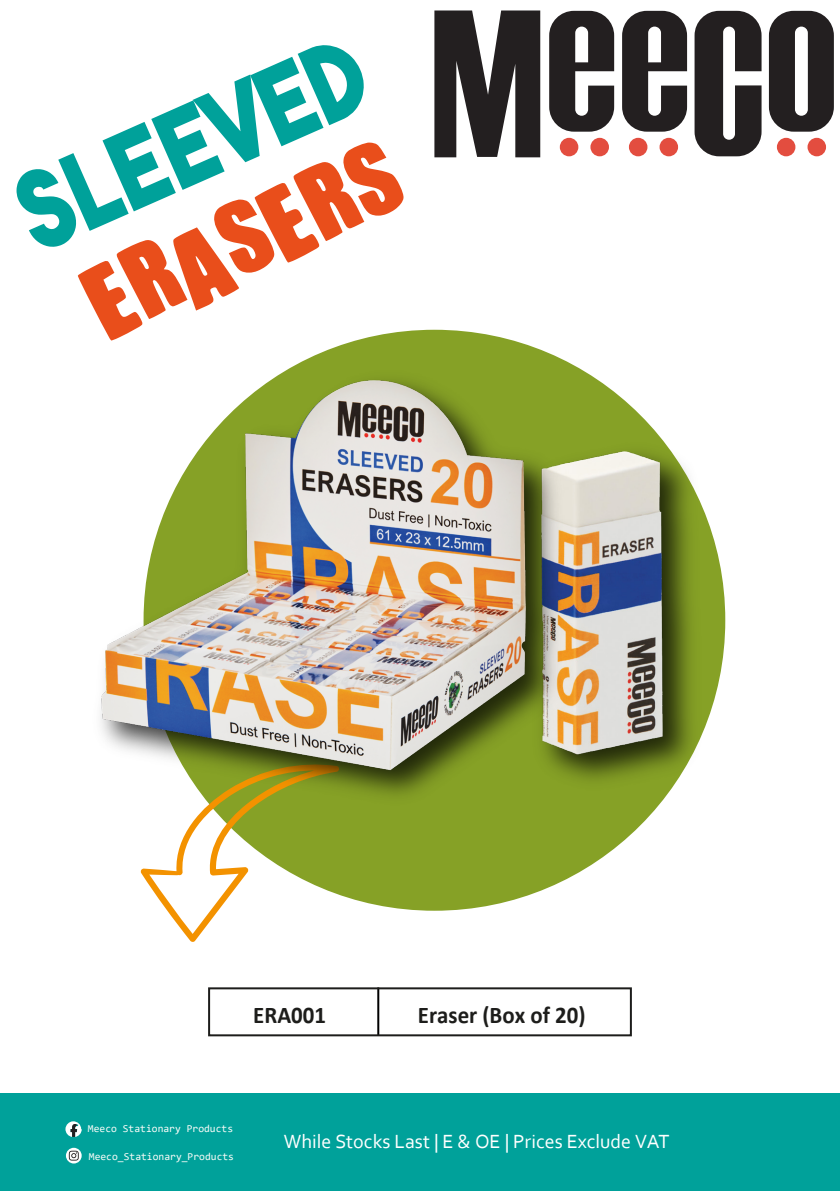
<style>
.page{position:relative;width:840px;height:1191px;background:#fff}
.page>*{position:absolute;margin:0;border:0;box-sizing:border-box;transform-origin:0 0}
.t1{font:120.2px "IMPACTED";color:#e94e1b}
.t2{font:105.8px "The Bold Font";color:#00a19a;scale:.92 1}
.t3{font:700 24px "Calibri";color:#1d1d1b;scale:.95 1}
.t4{font:20px "Corbel";color:#fff}
.t5{font:10.6px "Consolas";color:#f9fcf8}
</style>
<div class="page">
<div style="left:559px;top:138px;width:19px;height:18px;background:#e34d3f;border-radius:50%"></div>
<div style="left:590px;top:138px;width:18px;height:18px;background:#e34d3f;border-radius:50%"></div>
<div style="left:628px;top:138px;width:19px;height:18px;background:#e34d3f;border-radius:50%"></div>
<div style="left:659px;top:138px;width:18px;height:18px;background:#e34d3f;border-radius:50%"></div>
<div style="left:776px;top:138px;width:19px;height:18px;background:#e34d3f;border-radius:50%"></div>
<div style="left:807px;top:138px;width:18px;height:18px;background:#e34d3f;border-radius:50%"></div>
<svg style="left:434px;top:10px;width:106px;height:147px"></svg>
<svg style="left:768px;top:11px;width:65px;height:121px"></svg>
<svg style="left:549px;top:11px;width:64px;height:121px"></svg>
<svg style="left:622px;top:11px;width:64px;height:121px"></svg>
<svg style="left:694px;top:11px;width:67px;height:145px"></svg>
<div style="left:0;top:1093px;width:839px;height:98px;background:#00a19a"></div>
<svg style="left:65px;top:1121px;width:17px;height:16px"></svg>
<svg style="left:66px;top:1147px;width:16px;height:16px"></svg>
<svg style="left:69px;top:1150px;width:10px;height:10px"></svg>
<hr style="left:377px;top:987px;width:2px;height:48px;background:#000">
<div style="left:208px;top:987px;width:423px;height:49px;border:2px solid #1d1d1b"></div>
<img style="left:100px;top:329px;width:626px;height:613px">
<h2 class="t2" style="left:-5px;top:158px;width:402px;rotate:-24deg">sleeved</h2>
<h1 class="t1" style="left:68px;top:260px;width:336px;rotate:-24deg">ERASERS</h1>
<h3 class="t3" style="left:253px;top:998px;width:78px">ERA001</h3>
<h3 class="t3" style="left:417px;top:998px;width:178px">Eraser (Box of 20)</h3>
<p class="t5" style="left:88px;top:1121px;width:147px">Meeco Stationary Products</p>
<p class="t5" style="left:89px;top:1149px;width:147px">Meeco_Stationary_Products</p>
<h3 class="t4" style="left:284px;top:1128px;width:387px">While Stocks Last | E &amp; OE | Prices Exclude VAT</h3>
</div>
